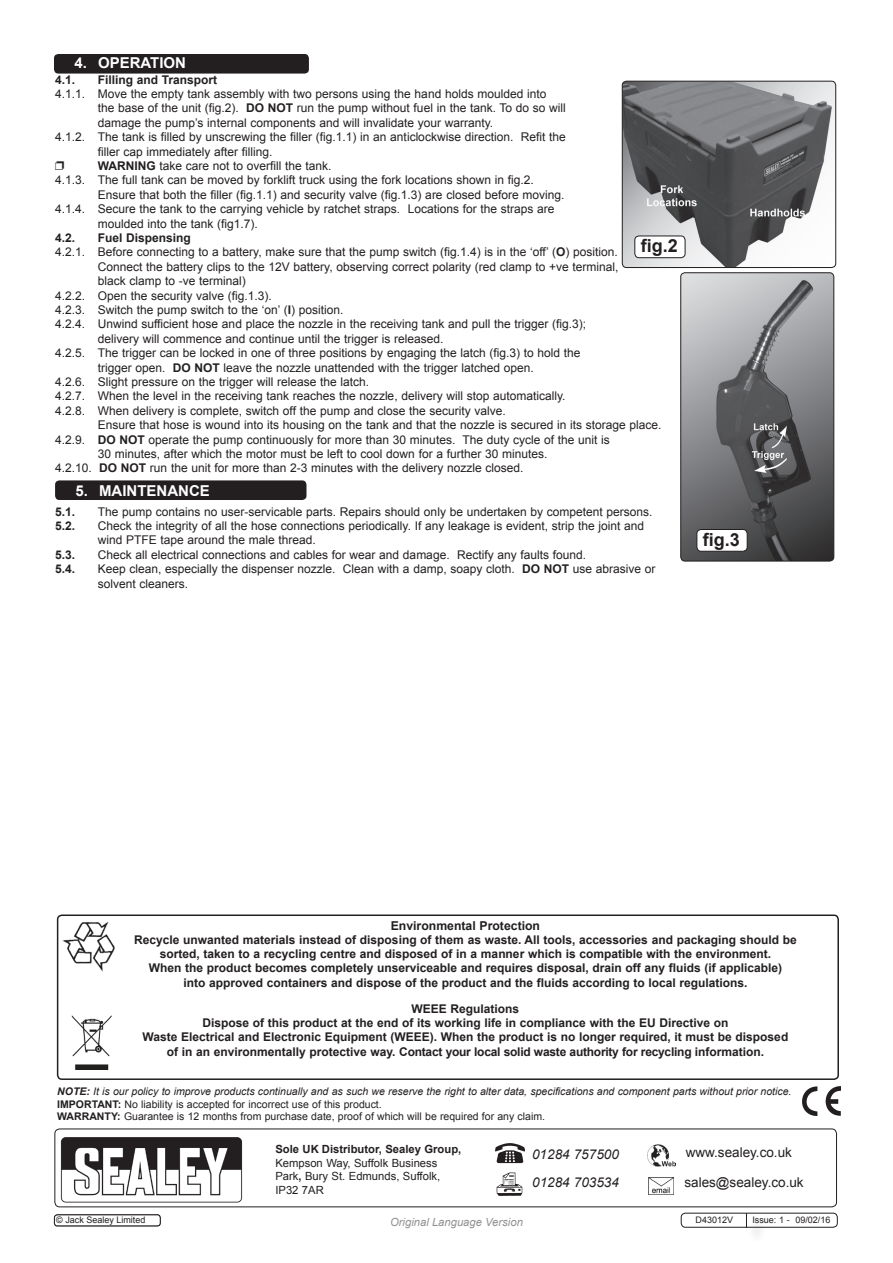
<style>
.page{position:relative;width:893px;height:1263px;background:#fff}
.page>*{position:absolute;margin:0;border:0;box-sizing:border-box;transform-origin:0 0}
.t1{font:700 18px "Arial";color:#231f20}
.CHAPTER_HEADER_10poi{font:700 15px "Arial";color:#fff}
.t2{font:13.5px "Arial";color:#231f20}
.t3{font:italic 13.5px "Arial";color:#231f20}
.t4{font:700 12.3px "Arial";color:#231f20}
.t5{font:12px "Arial";color:#231f20}
.t6{font:700 12px/14.4px "Arial";color:#231f20;text-align:center}
.t7{font:700 12px "Arial";letter-spacing:-.02em;color:#231f20}
.t8{font:11.25px/13.5px "Arial";color:#231f20}
.t9{font:italic 11.25px "Arial";color:#8f9194}
.t10{font:10.5px "Arial";color:#231f20}
.t11{font:italic 10.5px "Arial";color:#231f20}
.t12{font:9px "Arial";color:#231f20}
.s1{font-weight:700}
</style>
<div class="page">
<div style="left:55px;top:480px;width:251px;height:20px;background:#231f20;border-radius:4px"></div>
<img style="left:622px;top:81px;width:214px;height:186px">
<div style="left:622px;top:81px;width:214px;height:187px;border:1px solid #231f20;border-radius:4px"></div>
<div style="left:54px;top:54px;width:255px;height:20px;background:#231f20;border-radius:4px"></div>
<img style="left:681px;top:273px;width:153px;height:288px">
<div style="left:680px;top:272px;width:154px;height:289px;border:1px solid #231f20;border-radius:4px"></div>
<div style="left:697px;top:529px;width:50px;height:22px;background:#fff;border-radius:4px"></div>
<div style="left:696px;top:529px;width:51px;height:23px;border:1px solid #231f20;border-radius:4px"></div>
<div style="left:57px;top:914px;width:782px;height:166px;border:2px solid #231f20;border-radius:4px"></div>
<img style="left:62px;top:922px;width:53px;height:50px">
<img style="left:71px;top:1015px;width:41px;height:55px">
<img style="left:803px;top:1086px;width:37px;height:30px">
<div style="left:54px;top:1128px;width:783px;height:79px;border:1px solid #231f20;border-radius:5px"></div>
<img style="left:61px;top:1137px;width:182px;height:65px">
<img style="left:496px;top:1172px;width:27px;height:24px">
<img style="left:495px;top:1144px;width:29px;height:20px">
<img style="left:648px;top:1177px;width:26px;height:17px">
<img style="left:647px;top:1145px;width:28px;height:22px">
<div style="left:681px;top:1213px;width:157px;height:14px;border:1px solid #231f20;border-radius:4px"></div>
<div style="left:748px;top:1217px;width:18px;height:28px;background:#231f20;opacity:.75"></div>
<svg style="left:746px;top:1213px;width:1px;height:14px"></svg>
<div style="left:54px;top:1214px;width:107px;height:12px;border:1px solid #231f20;border-radius:3px"></div>
<div style="left:635px;top:236px;width:50px;height:22px;background:#fff;border-radius:4px"></div>
<div style="left:634px;top:236px;width:51px;height:22px;border:1px solid #231f20;border-radius:4px"></div>
<p class="CHAPTER_HEADER_10poi" style="left:74px;top:53px;width:113px">4. OPERATION</p>
<p class="t6" style="left:55px;top:73px;width:22px">4.1.</p>
<p class="t6" style="left:98px;top:73px;width:121px">Filling and Transport</p>
<p class="t5" style="left:55px;top:86px;width:493px">4.1.1. Move the empty tank assembly with two persons using the hand holds moulded into</p>
<p class="t5" style="left:98px;top:100px;width:470px">the base of the unit (fig.2). <span class="s1">DO NOT</span> run the pump without fuel in the tank. To do so will</p>
<p class="t5" style="left:98px;top:115px;width:397px">damage the pump’s internal components and will invalidate your warranty.</p>
<p class="t5" style="left:55px;top:129px;width:512px">4.1.2. The tank is filled by unscrewing the filler (fig.1.1) in an anticlockwise direction. Refit the</p>
<p class="t5" style="left:98px;top:143px;width:176px">filler cap immediately after filling.</p>
<p class="t5" style="left:98px;top:158px;width:235px"><span class="s1">WARNING</span> take care not to overfill the tank.</p>
<p class="t5" style="left:55px;top:172px;width:480px">4.1.3. The full tank can be moved by forklift truck using the fork locations shown in fig.2.</p>
<p class="t5" style="left:98px;top:187px;width:468px">Ensure that both the filler (fig.1.1) and security valve (fig.1.3) are closed before moving.</p>
<p class="t5" style="left:55px;top:201px;width:501px">4.1.4. Secure the tank to the carrying vehicle by ratchet straps. Locations for the straps are</p>
<p class="t5" style="left:98px;top:215px;width:162px">moulded into the tank (fig1.7).</p>
<p class="t6" style="left:55px;top:231px;width:22px">4.2.</p>
<p class="t6" style="left:98px;top:231px;width:95px">Fuel Dispensing</p>
<p class="t5" style="left:55px;top:244px;width:564px">4.2.1. Before connecting to a battery, make sure that the pump switch (fig.1.4) is in the ‘off’ (<span class="s1">O</span>) position.</p>
<p class="t5" style="left:98px;top:259px;width:522px">Connect the battery clips to the 12V battery, observing correct polarity (red clamp to +ve terminal,</p>
<p class="t5" style="left:98px;top:273px;width:150px">black clamp to -ve terminal)</p>
<p class="t5" style="left:55px;top:287px;width:218px">4.2.2. Open the security valve (fig.1.3).</p>
<p class="t5" style="left:55px;top:302px;width:290px">4.2.3. Switch the pump switch to the ‘on’ (<span class="s1">I</span>) position.</p>
<p class="t5" style="left:55px;top:316px;width:532px">4.2.4. Unwind sufficient hose and place the nozzle in the receiving tank and pull the trigger (fig.3);</p>
<p class="t5" style="left:98px;top:331px;width:347px">delivery will commence and continue until the trigger is released.</p>
<p class="t5" style="left:55px;top:345px;width:527px">4.2.5. The trigger can be locked in one of three positions by engaging the latch (fig.3) to hold the</p>
<p class="t5" style="left:98px;top:359px;width:437px">trigger open. <span class="s1">DO NOT</span> leave the nozzle unattended with the trigger latched open.</p>
<p class="t5" style="left:55px;top:374px;width:315px">4.2.6. Slight pressure on the trigger will release the latch.</p>
<p class="t5" style="left:55px;top:388px;width:512px">4.2.7. When the level in the receiving tank reaches the nozzle, delivery will stop automatically.</p>
<p class="t5" style="left:55px;top:403px;width:452px">4.2.8. When delivery is complete, switch off the pump and close the security valve.</p>
<p class="t5" style="left:98px;top:417px;width:565px">Ensure that hose is wound into its housing on the tank and that the nozzle is secured in its storage place.</p>
<p class="t5" style="left:55px;top:431px;width:556px">4.2.9. <span class="s1">DO NOT</span> operate the pump continuously for more than 30 minutes. The duty cycle of the unit is</p>
<p class="t5" style="left:98px;top:446px;width:451px">30 minutes, after which the motor must be left to cool down for a further 30 minutes.</p>
<p class="t5" style="left:55px;top:460px;width:470px">4.2.10. <span class="s1">DO NOT</span> run the unit for more than 2-3 minutes with the delivery nozzle closed.</p>
<p class="t6" style="left:55px;top:505px;width:22px">5.1.</p>
<p class="t5" style="left:98px;top:503px;width:556px">The pump contains no user-servicable parts. Repairs should only be undertaken by competent persons.</p>
<p class="t6" style="left:55px;top:519px;width:22px">5.2.</p>
<p class="t5" style="left:98px;top:518px;width:548px">Check the integrity of all the hose connections periodically. If any leakage is evident, strip the joint and</p>
<p class="t5" style="left:98px;top:532px;width:220px">wind PTFE tape around the male thread.</p>
<p class="t6" style="left:55px;top:548px;width:22px">5.3.</p>
<p class="t5" style="left:98px;top:547px;width:490px">Check all electrical connections and cables for wear and damage. Rectify any faults found.</p>
<p class="t6" style="left:55px;top:562px;width:22px">5.4.</p>
<p class="t5" style="left:98px;top:561px;width:559px">Keep clean, especially the dispenser nozzle. Clean with a damp, soapy cloth. <span class="s1">DO NOT</span> use abrasive or</p>
<p class="t5" style="left:98px;top:575px;width:92px">solvent cleaners.</p>
<p class="t1" style="left:641px;top:234px;width:39px">fig.2</p>
<p class="CHAPTER_HEADER_10poi" style="left:75px;top:481px;width:136px">5. MAINTENANCE</p>
<p class="t1" style="left:703px;top:528px;width:39px">fig.3</p>
<p class="t4" style="left:391px;top:918px;width:151px">Environmental Protection</p>
<p class="t6" style="left:134px;top:932px;width:664px">Recycle unwanted materials instead of disposing of them as waste. All tools, accessories and packaging should be sorted, taken to a recycling centre and disposed of in a manner which is compatible with the environment.</p>
<p class="t6" style="left:149px;top:961px;width:635px">When the product becomes completely unserviceable and requires disposal, drain off any fluids (if applicable)</p>
<p class="t6" style="left:183px;top:976px;width:566px">into approved containers and dispose of the product and the fluids according to local regulations.</p>
<p class="t6" style="left:412px;top:1001px;width:109px">WEEE Regulations</p>
<p class="t6" style="left:203px;top:1016px;width:527px">Dispose of this product at the end of its working life in compliance with the EU Directive on</p>
<p class="t6" style="left:143px;top:1030px;width:647px">Waste Electrical and Electronic Equipment (WEEE). When the product is no longer required, it must be disposed</p>
<p class="t7" style="left:167px;top:1043px;width:599px">of in an environmentally protective way. Contact your local solid waste authority for recycling information.</p>
<p class="t11" style="left:57px;top:1084px;width:736px"><span class="s1">NOTE:</span> It is our policy to improve products continually and as such we reserve the right to alter data, specifications and component parts without prior notice.</p>
<p class="t10" style="left:57px;top:1097px;width:326px"><span class="s1">IMPORTANT:</span> No liability is accepted for incorrect use of this product.</p>
<p class="t10" style="left:57px;top:1110px;width:489px"><span class="s1">WARRANTY:</span> Guarantee is 12 months from purchase date, proof of which will be required for any claim.</p>
<p class="t3" style="left:532px;top:1145px;width:88px">01284 757500</p>
<p class="t3" style="left:532px;top:1174px;width:88px">01284 703534</p>
<p class="t2" style="left:684px;top:1173px;width:121px">sales@sealey.co.uk</p>
<p class="t8" style="left:275px;top:1142px;width:187px"><span class="s1">Sole UK Distributor, Sealey Group,<br></span>Kempson Way, Suffolk Business<br>Park<span class="s1">,</span> Bury St. Edmunds, Suffolk,</p>
<p class="t8" style="left:275px;top:1183px;width:50px">IP32 7AR</p>
<p class="t2" style="left:686px;top:1144px;width:108px">www.sealey.co.uk</p>
<p class="t12" style="left:56px;top:1214px;width:91px">© Jack Sealey Limited</p>
<p class="t9" style="left:390px;top:1215px;width:134px">Original Language Version</p>
<p class="t12" style="left:696px;top:1214px;width:39px">D43012V</p>
<p class="t12" style="left:752px;top:1214px;width:80px">Issue: 1 - 09/02/16</p>
</div>
